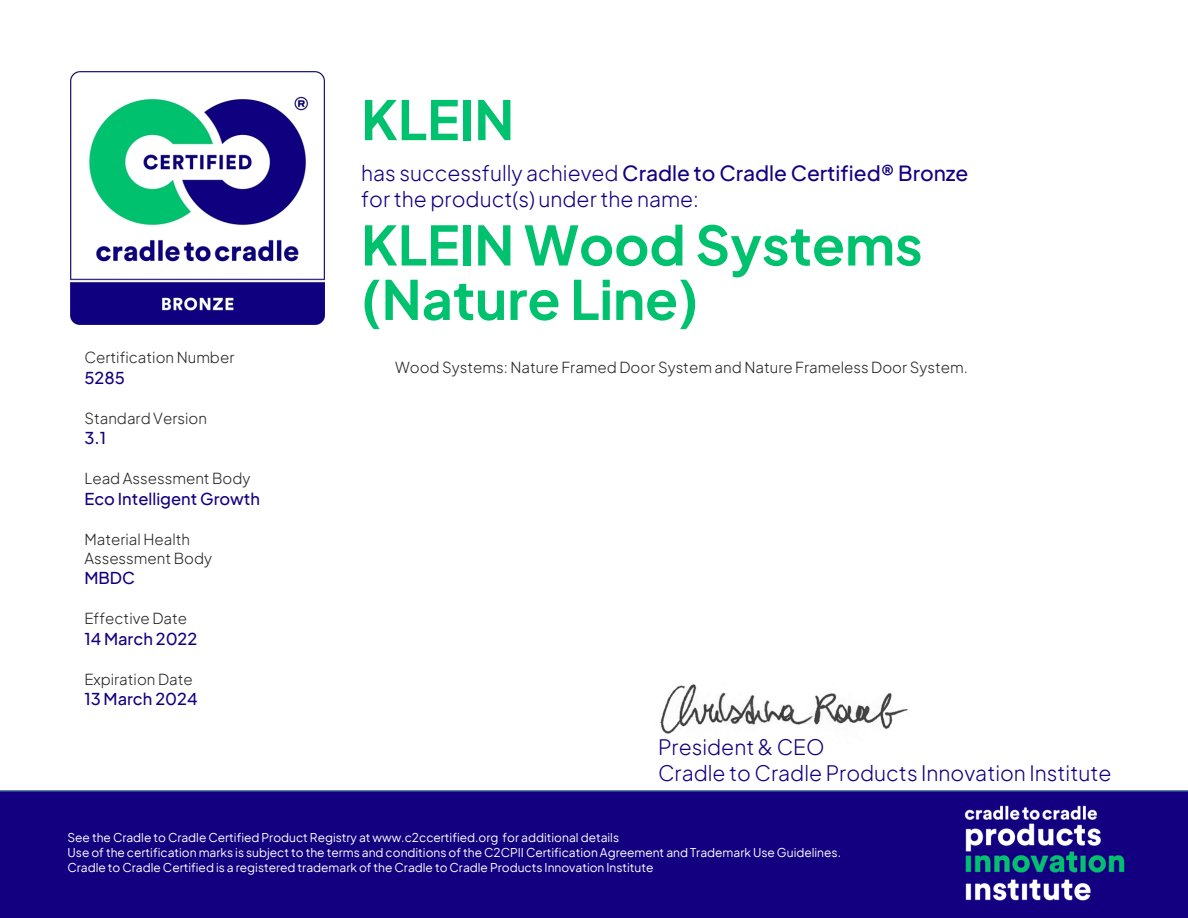
<style>
.page{position:relative;width:1188px;height:918px;background:#fff}
.page>*{position:absolute;margin:0;border:0;box-sizing:border-box;transform-origin:0 0}
.t1{font:700 54px/54.4px "Plus Jakarta Sans";color:#00c16d}
.t2{font:300 21px/26.4px "Plus Jakarta Sans";color:#130080}
.t3{font:500 16.5px "Plus Jakarta Sans";color:#130080}
.t4{font:300 15px/18.9px "Plus Jakarta Sans";color:#262626}
.t5{font:12px/15.1px "Plus Jakarta Sans";color:#fff}
.s1{font-weight:500}
</style>
<div class="page">
<div style="left:0;top:790px;width:1188px;height:128px;background:#130080"></div>
<img style="left:939px;top:790px;width:207px;height:128px">
<img style="left:660px;top:684px;width:249px;height:50px">
<img style="left:71px;top:71px;width:253px;height:254px">
<p class="t4" style="left:84px;top:348px;width:152px">Certification Number</p>
<h3 class="t3" style="left:84px;top:367px;width:42px">5285</h3>
<p class="t4" style="left:84px;top:408px;width:124px">Standard Version</p>
<h3 class="t3" style="left:84px;top:427px;width:23px">3.1</h3>
<p class="t4" style="left:84px;top:469px;width:168px">Lead Assessment Body</p>
<h3 class="t3" style="left:84px;top:488px;width:177px">Eco Intelligent Growth</h3>
<p class="t4" style="left:84px;top:529px;width:129px">Material Health<br>Assessment Body</p>
<h3 class="t3" style="left:84px;top:567px;width:52px">MBDC</h3>
<p class="t4" style="left:84px;top:609px;width:104px">Effective Date</p>
<h3 class="t3" style="left:84px;top:627px;width:115px">14 March 2022</h3>
<p class="t4" style="left:84px;top:669px;width:110px">Expiration Date</p>
<h3 class="t3" style="left:84px;top:688px;width:115px">13 March 2024</h3>
<h1 class="t1" style="left:361px;top:91px;width:155px">KLEIN</h1>
<h2 class="t2" style="left:361px;top:159px;width:609px">has successfully achieved <span class="s1">Cradle to Cradle Certified® Bronze </span>for the product(s) under the name:</h2>
<h1 class="t1" style="left:361px;top:216px;width:563px">KLEIN Wood Systems (Nature Line)</h1>
<p class="t4" style="left:395px;top:357px;width:574px">Wood Systems: Nature Framed Door System and Nature Frameless Door System.</p>
<h2 class="t2" style="left:658px;top:733px;width:455px">President &amp; CEO<br>Cradle to Cradle Products Innovation Institute</h2>
<p class="t5" style="left:68px;top:829px;width:775px">See the Cradle to Cradle Certified Product Registry at www.c2ccertified.org for additional details<br>Use of the certification marks is subject to the terms and conditions of the C2CPII Certification Agreement and Trademark Use Guidelines.<br>Cradle to Cradle Certified is a registered trademark of the Cradle to Cradle Products Innovation Institute</p>
</div>
